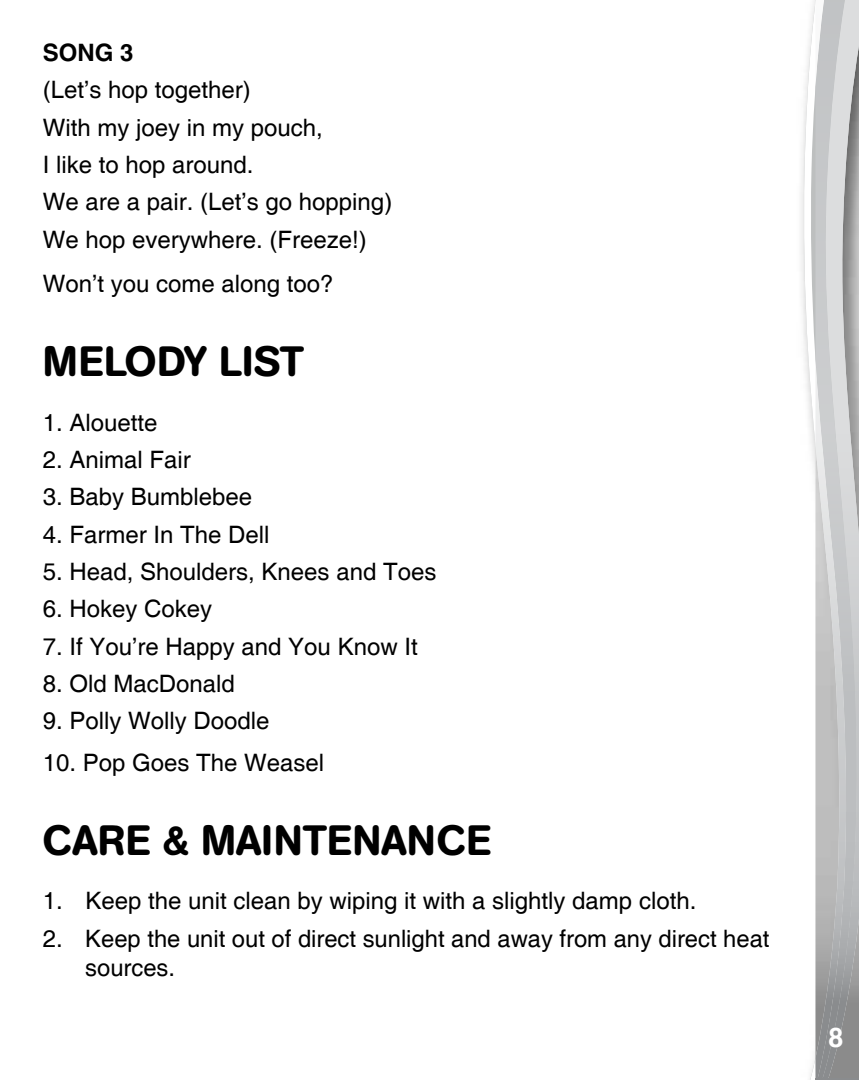
<style>
.page{position:relative;width:859px;height:1080px;background:#fff}
.page>*{position:absolute;margin:0;border:0;box-sizing:border-box;transform-origin:0 0}
.t1{font:500 42px "AG Book Rounded";color:#000}
.t2{font:700 27px "Helvetica";color:#fff}
.t3{font:24px/37.2px "Helvetica";color:#000}
.t4{font:700 24px "Helvetica";color:#000}
</style>
<div class="page">
<svg style="left:803px;top:0;width:12px;height:1080px"></svg>
<img style="left:858px;top:0;width:1px;height:1079px">
<img style="left:848px;top:0;width:10px;height:1079px">
<img style="left:815px;top:0;width:33px;height:1079px">
<hr style="left:815px;top:1079px;width:44px;height:1px;background:#8a8c8e">
<p class="t4" style="left:43px;top:38px;width:92px">SONG 3</p>
<p class="t3" style="left:43px;top:72px;width:351px">(Let’s hop together)<br>With my joey in my pouch,<br>I like to hop around.<br>We are a pair. (Let’s go hopping)<br>We hop everywhere. (Freeze!)</p>
<p class="t3" style="left:43px;top:266px;width:292px">Won’t you come along too?</p>
<h1 class="t1" style="left:43px;top:337px;width:263px">MELODY LIST</h1>
<p class="t3" style="left:43px;top:405px;width:116px">1. Alouette</p>
<p class="t3" style="left:43px;top:442px;width:150px">2. Animal Fair</p>
<p class="t3" style="left:43px;top:479px;width:211px">3. Baby Bumblebee</p>
<p class="t3" style="left:43px;top:517px;width:228px">4. Farmer In The Dell</p>
<p class="t3" style="left:43px;top:554px;width:395px">5. Head, Shoulders, Knees and Toes</p>
<p class="t3" style="left:43px;top:591px;width:171px">6. Hokey Cokey</p>
<p class="t3" style="left:43px;top:628px;width:376px">7. If You’re Happy and You Know It</p>
<p class="t3" style="left:43px;top:666px;width:194px">8. Old MacDonald</p>
<p class="t3" style="left:43px;top:703px;width:228px">9. Polly Wolly Doodle</p>
<p class="t3" style="left:43px;top:745px;width:283px">10. Pop Goes The Weasel</p>
<h1 class="t1" style="left:43px;top:816px;width:450px">CARE &amp; MAINTENANCE</h1>
<p class="t3" style="left:43px;top:883px;width:655px">1. Keep the unit clean by wiping it with a slightly damp cloth.</p>
<p class="t3" style="left:85px;top:925px;width:686px;line-height:28.8px;text-indent:-43px">2. Keep the unit out of direct sunlight and away from any direct heat sources.</p>
<p class="t2" style="left:828px;top:1016px;width:17px">8</p>
</div>
